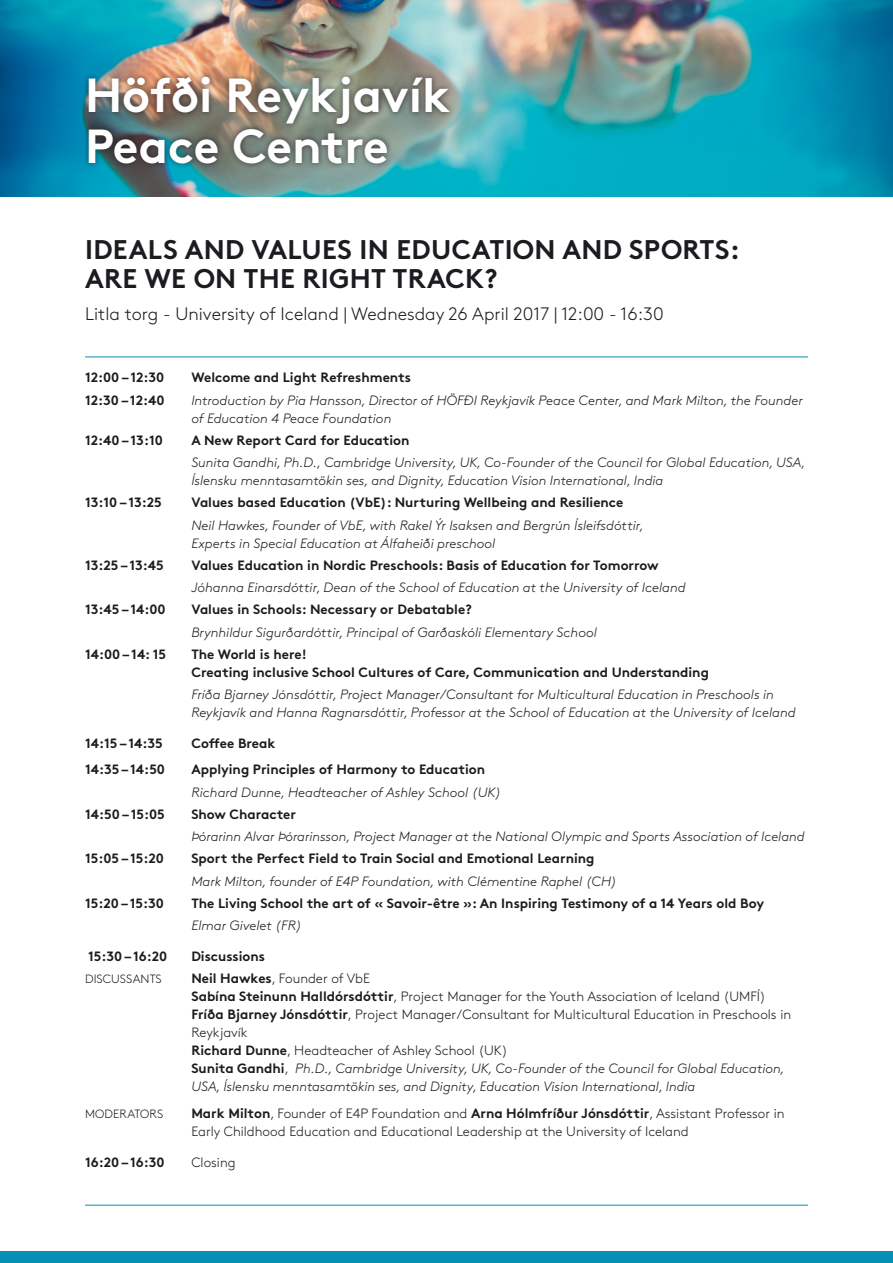
<style>
.page{position:relative;width:893px;height:1263px;background:#fff}
.page>*{position:absolute;margin:0;border:0;box-sizing:border-box;transform-origin:0 0}
.SPLASH{font:700 47.7px "Brown Std";color:#fff}
.t1{font:700 27px/28.5px "Brown Std";letter-spacing:.01em;color:#1b1c20}
.t2{font:300 18px "Brown Std";color:#1b1c20}
.t3{font:italic 300 13.5px/18px "Brown Std";color:#1b1c20}
.t4{font:700 13.5px/18px "Brown Std";color:#1b1c20}
.t5{font:300 13.5px/18px "Brown Std";color:#1b1c20}
.t6{font:300 12px "Brown Std";letter-spacing:.01em;color:#1b1c20}
.s1{font-weight:700}
.s2{font-weight:700;font-style:normal}
.s3{font-style:normal}
</style>
<div class="page">
<img style="left:0;top:0;width:893px;height:196px">
<div style="left:0;top:1252px;width:893px;height:11px;background:#038fb6"></div>
<hr style="left:85px;top:356px;width:723px;height:1px;background:#038fb6">
<hr style="left:85px;top:1205px;width:723px;height:1px;background:#038fb6">
<div style="left:82px;top:71px;width:373px;height:99px;background:#1b1c20;opacity:.75"></div>
<p class="SPLASH" style="left:85px;top:67px;width:367px">Höfði Reykjavík</p>
<p class="SPLASH" style="left:85px;top:117px;width:305px">Peace Centre</p>
<p class="t1" style="left:85px;top:236px;width:656px">IDEALS AND VALUES IN EDUCATION AND SPORTS:<br>ARE WE ON THE RIGHT TRACK?</p>
<p class="t2" style="left:85px;top:304px;width:580px">Litla torg - University of Iceland | Wednesday 26 April 2017 | 12:00 - 16:30</p>
<p class="t4" style="left:85px;top:369px;width:81px">12:00 – 12:30</p>
<p class="t4" style="left:191px;top:369px;width:221px">Welcome and Light Refreshments</p>
<p class="t4" style="left:85px;top:391px;width:81px">12:30 – 12:40</p>
<p class="t3" style="left:191px;top:391px;width:613px">Introduction by Pia Hansson, Director of HÖFÐI Reykjavík Peace Center, and Mark Milton, the Founder of Education 4 Peace Foundation</p>
<p class="t4" style="left:85px;top:431px;width:79px">12:40 – 13:10</p>
<p class="t4" style="left:191px;top:431px;width:220px">A New Report Card for Education</p>
<p class="t3" style="left:191px;top:454px;width:616px">Sunita Gandhi, Ph.D., Cambridge University, UK, Co-Founder of the Council for Global Education, USA,<br>Íslensku menntasamtökin ses, and Dignity, Education Vision International, India</p>
<p class="t4" style="left:85px;top:494px;width:78px">13:10 – 13:25</p>
<p class="t4" style="left:191px;top:494px;width:434px">Values based Education (VbE): Nurturing Wellbeing and Resilience</p>
<p class="t3" style="left:191px;top:516px;width:454px">Neil Hawkes, Founder of VbE, with Rakel Ýr Isaksen and Bergrún Ísleifsdóttir,<br>Experts in Special Education at Álfaheiði preschool</p>
<p class="t4" style="left:85px;top:556px;width:80px">13:25 – 13:45</p>
<p class="t4" style="left:191px;top:556px;width:469px">Values Education in Nordic Preschools: Basis of Education for Tomorrow</p>
<p class="t3" style="left:191px;top:579px;width:496px">Jóhanna Einarsdóttir, Dean of the School of Education at the University of Iceland</p>
<p class="t4" style="left:85px;top:601px;width:82px">13:45 – 14:00</p>
<p class="t4" style="left:191px;top:601px;width:282px">Values in Schools: Necessary or Debatable?</p>
<p class="t3" style="left:191px;top:623px;width:407px">Brynhildur Sigurðardóttir, Principal of Garðaskóli Elementary School</p>
<p class="t4" style="left:85px;top:645px;width:82px">14:00 – 14: 15</p>
<p class="t4" style="left:191px;top:645px;width:519px">The World is here!<br>Creating inclusive School Cultures of Care, Communication and Understanding</p>
<p class="t3" style="left:191px;top:686px;width:606px">Fríða Bjarney Jónsdóttir, Project Manager/Consultant for Multicultural Education in Preschools in<br>Reykjavík and Hanna Ragnarsdóttir, Professor at the School of Education at the University of Iceland</p>
<p class="t4" style="left:85px;top:734px;width:79px">14:15 – 14:35</p>
<p class="t4" style="left:191px;top:734px;width:86px">Coffee Break</p>
<p class="t4" style="left:85px;top:761px;width:82px">14:35 – 14:50</p>
<p class="t4" style="left:191px;top:761px;width:295px">Applying Principles of Harmony to Education</p>
<p class="t3" style="left:191px;top:783px;width:311px">Richard Dunne, Headteacher of Ashley School (UK)</p>
<p class="t4" style="left:85px;top:805px;width:81px">14:50 – 15:05</p>
<p class="t4" style="left:191px;top:805px;width:106px">Show Character</p>
<p class="t3" style="left:191px;top:828px;width:615px">Þórarinn Alvar Þórarinsson, Project Manager at the National Olympic and Sports Association of Iceland</p>
<p class="t4" style="left:85px;top:850px;width:80px">15:05 – 15:20</p>
<p class="t4" style="left:191px;top:850px;width:405px">Sport the Perfect Field to Train Social and Emotional Learning</p>
<p class="t3" style="left:191px;top:872px;width:427px">Mark Milton, founder of E4P Foundation, with Clémentine Raphel (CH)</p>
<p class="t4" style="left:85px;top:894px;width:81px">15:20 – 15:30</p>
<p class="t4" style="left:191px;top:894px;width:574px">The Living School the art of « Savoir-être »: An Inspiring Testimony of a 14 Years old Boy</p>
<p class="t3" style="left:191px;top:917px;width:112px">Elmar Givelet (FR)</p>
<p class="t4" style="left:88px;top:947px;width:81px">15:30 – 16:20</p>
<p class="t4" style="left:191px;top:947px;width:75px">Discussions</p>
<p class="t6" style="left:85px;top:972px;width:78px">DISCUSSANTS</p>
<p class="t5" style="left:191px;top:970px;width:180px"><span class="s1">Neil Hawkes</span>, Founder of VbE</p>
<p class="t5" style="left:191px;top:988px;width:576px"><span class="s1">Sabína Steinunn Halldórsdóttir</span>, Project Manager for the Youth Association of Iceland (UMFÍ)</p>
<p class="t5" style="left:191px;top:1006px;width:601px"><span class="s1">Fríða Bjarney Jónsdóttir</span>, Project Manager/Consultant for Multicultural Education in Preschools in<br>Reykjavík</p>
<p class="t5" style="left:191px;top:1042px;width:318px"><span class="s1">Richard Dunne</span>, Headteacher of Ashley School (UK)</p>
<p class="t3" style="left:191px;top:1060px;width:595px"><span class="s2">Sunita Gandhi</span><span class="s3">,</span> Ph.D., Cambridge University, UK, Co-Founder of the Council for Global Education,<br>USA, Íslensku menntasamtökin ses, and Dignity, Education Vision International, India</p>
<p class="t6" style="left:85px;top:1107px;width:80px">MODERATORS</p>
<p class="t5" style="left:191px;top:1104px;width:595px"><span class="s1">Mark Milton</span>, Founder of E4P Foundation and <span class="s1">Arna Hólmfríður Jónsdóttir</span>, Assistant Professor in<br>Early Childhood Education and Educational Leadership at the University of Iceland</p>
<p class="t4" style="left:85px;top:1153px;width:81px">16:20 – 16:30</p>
<p class="t5" style="left:191px;top:1153px;width:46px">Closing</p>
</div>
